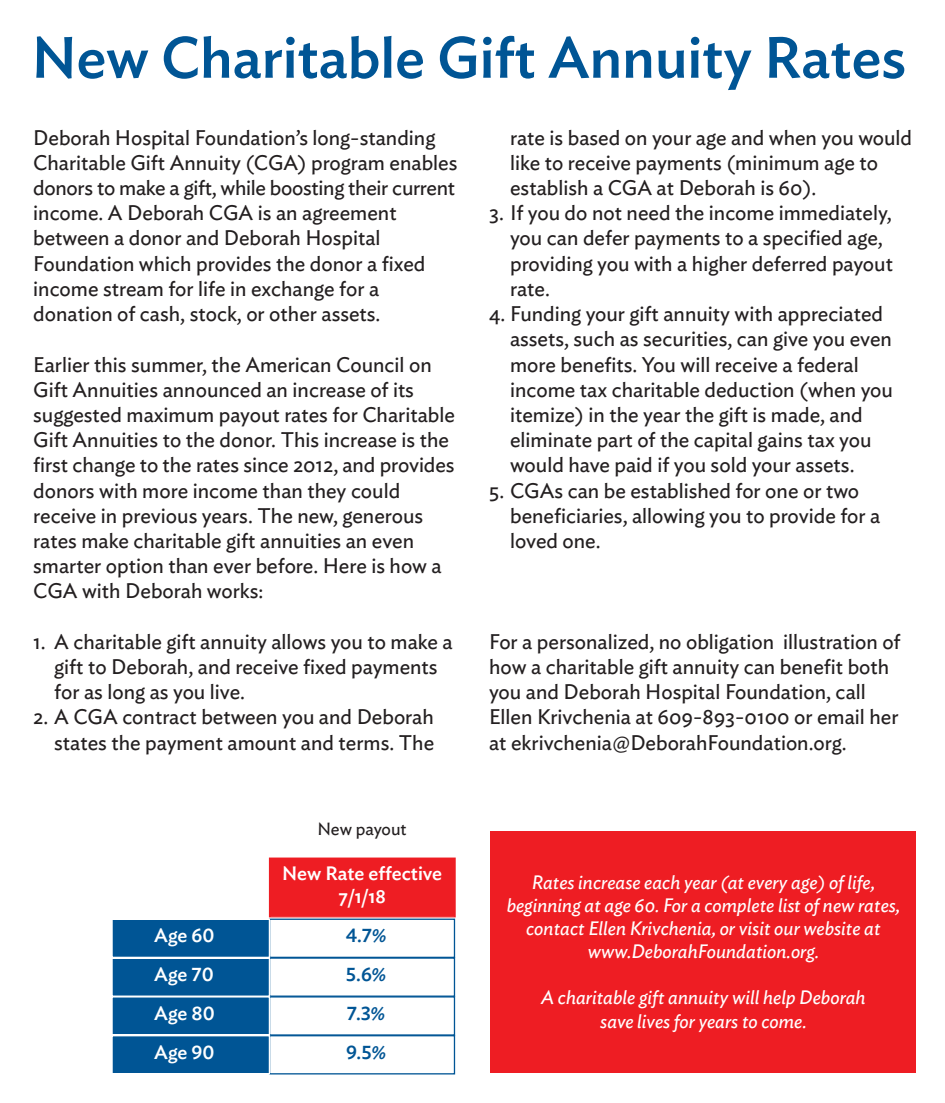
<style>
.page{position:relative;width:945px;height:1103px;background:#fff}
.page>*{position:absolute;margin:0;border:0;box-sizing:border-box;transform-origin:0 0}
.t1{font:500 57.75px "Ideal Sans";color:#005595}
.t2{font:21px/25.2px "Ideal Sans";color:#231f20}
.t3{font:italic 19.25px/23.1px "Ideal Sans";color:#fff;text-align:center}
.t4{font:500 19.25px/23.1px "Ideal Sans";color:#fff;text-align:center}
.t5{font:500 19.25px "Ideal Sans";color:#005595}
.t6{font:17.5px "Ideal Sans";color:#231f20}
</style>
<div class="page">
<div style="left:270px;top:858px;width:184px;height:58px;background:#ee1d23"></div>
<div style="left:269px;top:857px;width:187px;height:60px;border:1px solid #ee1d23"></div>
<div style="left:491px;top:831px;width:425px;height:242px;background:#ee1d23"></div>
<div style="left:269px;top:918px;width:186px;height:40px;border:1px solid #005595"></div>
<div style="left:269px;top:996px;width:186px;height:39px;border:1px solid #005595"></div>
<div style="left:269px;top:1035px;width:186px;height:39px;border:1px solid #005595"></div>
<div style="left:113px;top:958px;width:156px;height:37px;background:#005595"></div>
<div style="left:111px;top:957px;width:159px;height:39px;border:1px solid #fff"></div>
<div style="left:113px;top:919px;width:156px;height:37px;background:#005595"></div>
<div style="left:111px;top:918px;width:159px;height:40px;border:1px solid #fff"></div>
<div style="left:113px;top:997px;width:156px;height:37px;background:#005595"></div>
<div style="left:111px;top:996px;width:159px;height:39px;border:1px solid #fff"></div>
<div style="left:113px;top:1036px;width:156px;height:37px;background:#005595"></div>
<div style="left:111px;top:1035px;width:159px;height:39px;border:1px solid #fff"></div>
<h1 class="t1" style="left:32px;top:37px;width:876px">New Charitable Gift Annuity Rates</h1>
<p class="t2" style="left:33px;top:127px;width:426px">Deborah Hospital Foundation’s long-standing Charitable Gift Annuity (CGA) program enables donors to make a gift, while boosting their current income. A Deborah CGA is an agreement between a donor and Deborah Hospital Foundation which provides the donor a fixed income stream for life in exchange for a donation of cash, stock, or other assets.</p>
<p class="t2" style="left:33px;top:354px;width:423px">Earlier this summer, the American Council on Gift Annuities announced an increase of its suggested maximum payout rates for Charitable Gift Annuities to the donor. This increase is the first change to the rates since 2012, and provides donors with more income than they could receive in previous years. The new, generous rates make charitable gift annuities an even smarter option than ever before. Here is how a CGA with Deborah works:</p>
<p class="t2" style="left:54px;top:631px;width:400px;text-indent:-21px">1. A charitable gift annuity allows you to make a gift to Deborah, and receive fixed payments for as long as you live.</p>
<p class="t2" style="left:33px;top:706px;width:402px;text-align:right">2. A CGA contract between you and Deborah states the payment amount and terms. The</p>
<p class="t6" style="left:317px;top:822px;width:91px">New payout</p>
<p class="t4" style="left:282px;top:864px;width:161px">New Rate effective<br>7/1/18</p>
<p class="t4" style="left:154px;top:926px;width:62px">Age 60</p>
<p class="t5" style="left:346px;top:928px;width:42px">4.7%</p>
<p class="t4" style="left:154px;top:964px;width:61px">Age 70</p>
<p class="t5" style="left:346px;top:967px;width:42px">5.6%</p>
<p class="t4" style="left:154px;top:1003px;width:62px">Age 80</p>
<p class="t5" style="left:347px;top:1006px;width:40px">7.3%</p>
<p class="t4" style="left:154px;top:1042px;width:62px">Age 90</p>
<p class="t5" style="left:346px;top:1045px;width:41px">9.5%</p>
<p class="t2" style="left:510px;top:127px;width:404px">rate is based on your age and when you would like to receive payments (minimum age to establish a CGA at Deborah is 60).</p>
<p class="t2" style="left:510px;top:202px;width:384px;text-indent:-21px">3. If you do not need the income immediately, you can defer payments to a specified age, providing you with a higher deferred payout rate.</p>
<p class="t2" style="left:510px;top:303px;width:384px;text-indent:-21px">4. Funding your gift annuity with appreciated assets, such as securities, can give you even more benefits. You will receive a federal income tax charitable deduction (when you itemize) in the year the gift is made, and eliminate part of the capital gains tax you would have paid if you sold your assets.</p>
<p class="t2" style="left:510px;top:480px;width:372px;text-indent:-21px">5. CGAs can be established for one or two beneficiaries, allowing you to provide for a loved one.</p>
<p class="t2" style="left:489px;top:631px;width:413px">For a personalized, no obligation illustration of how a charitable gift annuity can benefit both you and Deborah Hospital Foundation, call Ellen Krivchenia at 609-893-0100 or email her at ekrivchenia@DeborahFoundation.org.</p>
<p class="t3" style="left:507px;top:872px;width:395px">Rates increase each year (at every age) of life, beginning at age 60. For a complete list of new rates, contact Ellen Krivchenia, or visit our website at www.DeborahFoundation.org.</p>
<p class="t3" style="left:541px;top:988px;width:326px">A charitable gift annuity will help Deborah save lives for years to come.</p>
</div>
